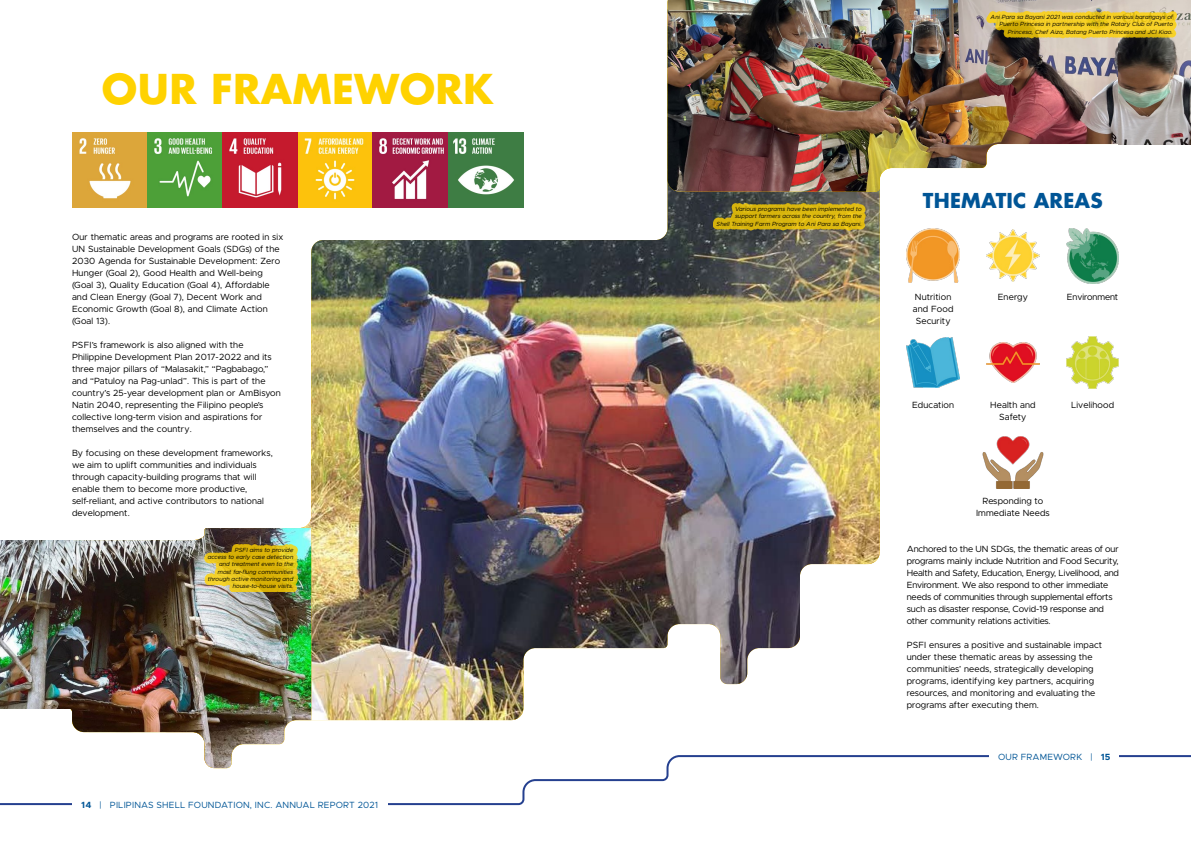
<style>
.page{position:relative;width:1191px;height:842px;background:#fff}
.page>*{position:absolute;margin:0;border:0;box-sizing:border-box;transform-origin:0 0}
.t1{font:700 40px "Futura";letter-spacing:.01em;color:#ffd200}
.t2{font:700 20px "Futura";letter-spacing:.01em;color:#005596}
.t3{font:9px/12px "Metropolis";letter-spacing:.02em;color:#000}
.t4{font:9px/12px "Metropolis";letter-spacing:-.005em;color:#000}
.t5{font:9px "Metropolis";letter-spacing:.02em;color:#005596}
.t6{font:9px "Metropolis";color:#000}
.t7{font:italic 6px/7.2px "Metropolis";letter-spacing:.02em;color:#000;text-align:right}
.s1{font-weight:700}
</style>
<div class="page">
<svg style="left:0;top:768px;width:669px;height:38px"></svg>
<div style="left:72px;top:792px;width:315px;height:24px;background:#fff"></div>
<img style="left:72px;top:132px;width:808px;height:636px">
<img style="left:0;top:528px;width:311px;height:240px">
<img style="left:72px;top:132px;width:451px;height:75px">
<img style="left:667px;top:0;width:524px;height:192px">
<img style="left:906px;top:228px;width:53px;height:55px">
<img style="left:986px;top:229px;width:53px;height:53px">
<img style="left:1066px;top:228px;width:53px;height:55px">
<img style="left:906px;top:338px;width:53px;height:49px">
<img style="left:986px;top:342px;width:53px;height:40px">
<img style="left:1066px;top:336px;width:53px;height:53px">
<img style="left:982px;top:436px;width:62px;height:52px">
<div style="left:204px;top:544px;width:93px;height:48px;background:#ffd200;opacity:.8"></div>
<div style="left:712px;top:203px;width:153px;height:28px;background:#ffd200;opacity:.8"></div>
<img style="left:1119px;top:0;width:72px;height:144px">
<div style="left:986px;top:11px;width:191px;height:27px;background:#ffd200;opacity:.8"></div>
<img style="left:0;top:540px;width:72px;height:168px">
<h1 class="t1" style="left:102px;top:62px;width:393px">OUR FRAMEWORK</h1>
<p class="t3" style="left:72px;top:231px;width:213px">Our thematic areas and programs are rooted in six UN Sustainable Development Goals (SDGs) of the 2030 Agenda for Sustainable Development: Zero Hunger (Goal 2), Good Health and Well-being (Goal 3), Quality Education (Goal 4), Affordable and Clean Energy (Goal 7), Decent Work and Economic Growth (Goal 8), and Climate Action (Goal 13).</p>
<p class="t3" style="left:72px;top:339px;width:210px">PSFI’s framework is also aligned with the Philippine Development Plan 2017-2022 and its three major pillars of “Malasakit,” “Pagbabago,” and “Patuloy na Pag-unlad”. This is part of the country’s 25-year development plan or AmBisyon Natin 2040, representing the Filipino people’s collective long-term vision and aspirations for themselves and the country.</p>
<p class="t3" style="left:72px;top:447px;width:202px">By focusing on these development frameworks, we aim to uplift communities and individuals through capacity-building programs that will enable them to become more productive, self-reliant, and active contributors to national development.</p>
<p class="t7" style="left:208px;top:546px;width:87px">PSFI aims to provide<br>access to early case detection and treatment even to the most far-flung communities through active monitoring and house-to-house visits.</p>
<p class="t5" style="left:81px;top:799px;width:298px"><span class="s1">14</span> | PILIPINAS SHELL FOUNDATION, INC. ANNUAL REPORT 2021</p>
<p class="t7" style="left:990px;top:14px;width:184px">Ani Para sa Bayani 2021 was conducted in various barangays of<br>Puerto Princesa in partnership with the Rotary Club of Puerto<br>Princesa, Chef Aiza, Batang Puerto Princesa and JCI Kiao.</p>
<p class="t7" style="left:716px;top:206px;width:147px">Various programs have been implemented to support farmers across the country, from the<br>Shell Training Farm Program to Ani Para sa Bayani.</p>
<h2 class="t2" style="left:923px;top:187px;width:181px">THEMATIC AREAS</h2>
<p class="t3" style="left:912px;top:291px;width:42px;text-align:center">Nutrition and Food<br>Security</p>
<p class="t3" style="left:997px;top:291px;width:32px">Energy</p>
<p class="t6" style="left:1067px;top:291px;width:53px">Environment</p>
<p class="t3" style="left:912px;top:399px;width:43px">Education</p>
<p class="t3" style="left:1071px;top:399px;width:45px">Livelihood</p>
<p class="t3" style="left:990px;top:399px;width:47px;text-align:center">Health and<br>Safety</p>
<p class="t3" style="left:976px;top:495px;width:75px;text-align:center">Responding to<br>Immediate Needs</p>
<p class="t4" style="left:906px;top:543px;width:214px">Anchored to the UN SDGs, the thematic areas of our programs mainly include Nutrition and Food Security, Health and Safety, Education, Energy, Livelihood, and Environment. We also respond to other immediate needs of communities through supplemental efforts such as disaster response, Covid-19 response and other community relations activities.</p>
<p class="t3" style="left:906px;top:639px;width:197px">PSFI ensures a positive and sustainable impact under these thematic areas by assessing the communities’ needs, strategically developing programs, identifying key partners, acquiring resources, and monitoring and evaluating the programs after executing them.</p>
<p class="t5" style="left:998px;top:751px;width:114px">OUR FRAMEWORK | <span class="s1">15</span></p>
</div>
